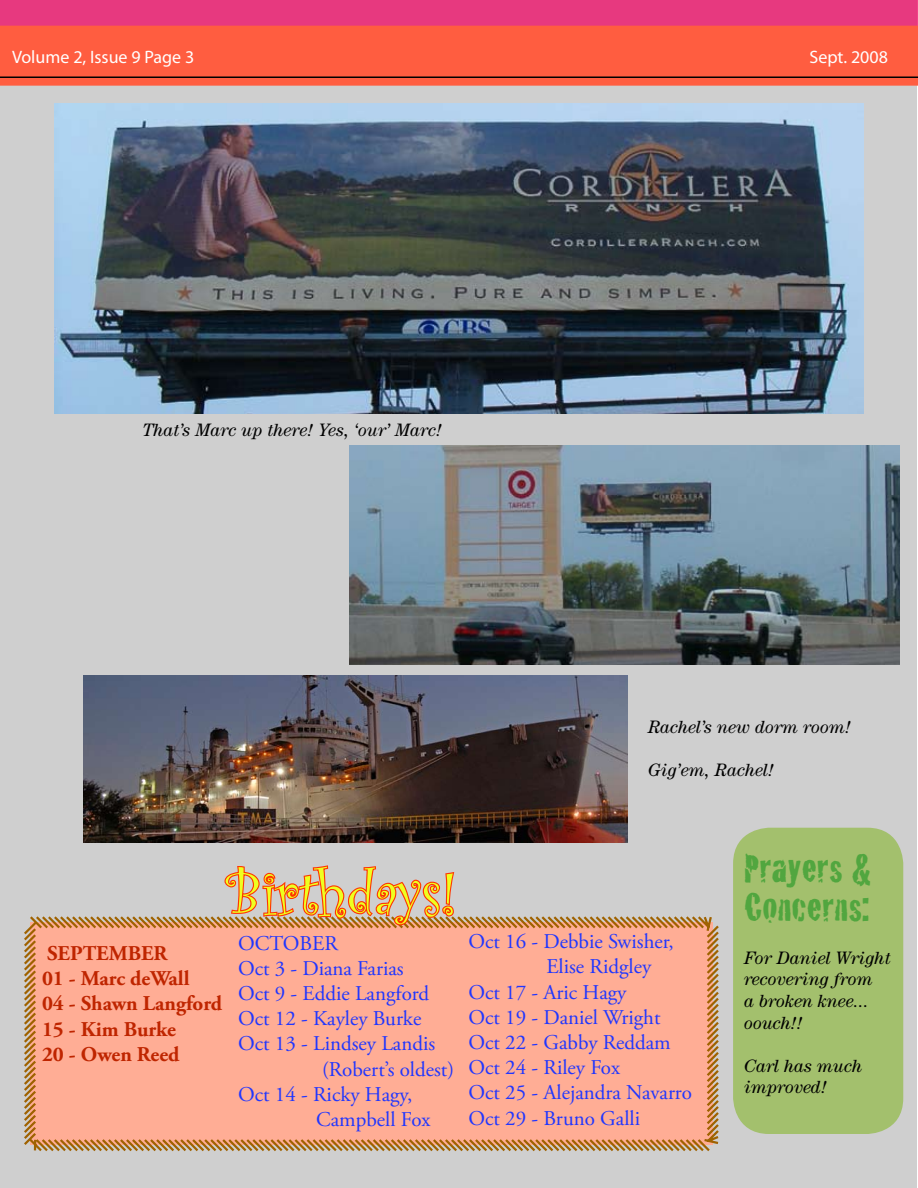
<style>
.page{position:relative;width:918px;height:1188px;background:#fff}
.page>*{position:absolute;margin:0;border:0;box-sizing:border-box;transform-origin:0 0}
.t1{font:63px "Curlz";color:#eeff20}
.t2{font:43.5px/39px "Cracked";color:#51a63f}
.t3{font:21px "Adobe Garamond Pro";color:#2036ff}
.t4{font:700 21px/25.2px "Adobe Garamond Pro";color:#bf2500}
.t5{font:italic 18px/21.6px "Century";color:#000}
.t6{font:18px "Myriad Pro";color:#fff}
</style>
<div class="page">
<div style="left:0;top:0;width:916px;height:1188px;background:#cfcfcf"></div>
<div style="left:733px;top:828px;width:170px;height:306px;background:#a3c06d;border-radius:36px"></div>
<div style="left:0;top:0;width:918px;height:46px;background:#e7397f"></div>
<div style="left:0;top:26px;width:918px;height:60px;background:#ff5d40"></div>
<hr style="left:0;top:76px;width:918px;height:2px;background:#000">
<img style="left:54px;top:104px;width:810px;height:310px">
<img style="left:349px;top:445px;width:551px;height:219px">
<svg style="left:24px;top:916px;width:695px;height:235px"></svg>
<svg style="left:223px;top:865px;width:233px;height:62px"></svg>
<img style="left:83px;top:676px;width:545px;height:167px">
<p class="t6" style="left:12px;top:46px;width:184px">Volume 2, Issue 9 Page 3</p>
<p class="t6" style="left:809px;top:46px;width:80px">Sept. 2008</p>
<p class="t5" style="left:142px;top:419px;width:301px">That’s Marc up there! Yes, ‘our’ Marc!</p>
<p class="t5" style="left:648px;top:715px;width:205px">Rachel’s new dorm room!</p>
<p class="t5" style="left:648px;top:759px;width:128px">Gig’em, Rachel!</p>
<h1 class="t1" style="left:227px;top:849px;width:230px">Birthdays!</h1>
<p class="t4" style="left:42px;top:941px;width:182px">SEPTEMBER<br>01 - Marc deWall<br>04 - Shawn Langford<br>15 - Kim Burke<br>20 - Owen Reed</p>
<p class="t3" style="left:238px;top:930px;width:101px">OCTOBER</p>
<p class="t3" style="left:238px;top:956px;width:167px">Oct 3 - Diana Farias</p>
<p class="t3" style="left:238px;top:981px;width:193px">Oct 9 - Eddie Langford</p>
<p class="t3" style="left:238px;top:1006px;width:185px">Oct 12 - Kayley Burke</p>
<p class="t3" style="left:238px;top:1031px;width:199px">Oct 13 - Lindsey Landis</p>
<p class="t3" style="left:322px;top:1056px;width:133px">(Robert’s oldest)</p>
<p class="t3" style="left:238px;top:1082px;width:176px">Oct 14 - Ricky Hagy,</p>
<p class="t3" style="left:316px;top:1107px;width:116px">Campbell Fox</p>
<p class="t3" style="left:469px;top:929px;width:207px">Oct 16 - Debbie Swisher,</p>
<p class="t3" style="left:547px;top:954px;width:106px">Elise Ridgley</p>
<p class="t3" style="left:469px;top:979px;width:159px">Oct 17 - Aric Hagy</p>
<p class="t3" style="left:469px;top:1005px;width:193px">Oct 19 - Daniel Wright</p>
<p class="t3" style="left:469px;top:1030px;width:204px">Oct 22 - Gabby Reddam</p>
<p class="t3" style="left:469px;top:1055px;width:153px">Oct 24 - Riley Fox</p>
<p class="t3" style="left:469px;top:1080px;width:225px">Oct 25 - Alejandra Navarro</p>
<p class="t3" style="left:469px;top:1105px;width:173px">Oct 29 - Bruno Galli</p>
<h2 class="t2" style="left:744px;top:846px;width:129px">Prayers &amp;<br>Concerns:</h2>
<p class="t5" style="left:744px;top:947px;width:148px">For Daniel Wright recovering from<br>a broken knee... oouch!!</p>
<p class="t5" style="left:744px;top:1055px;width:120px">Carl has much improved!</p>
</div>
